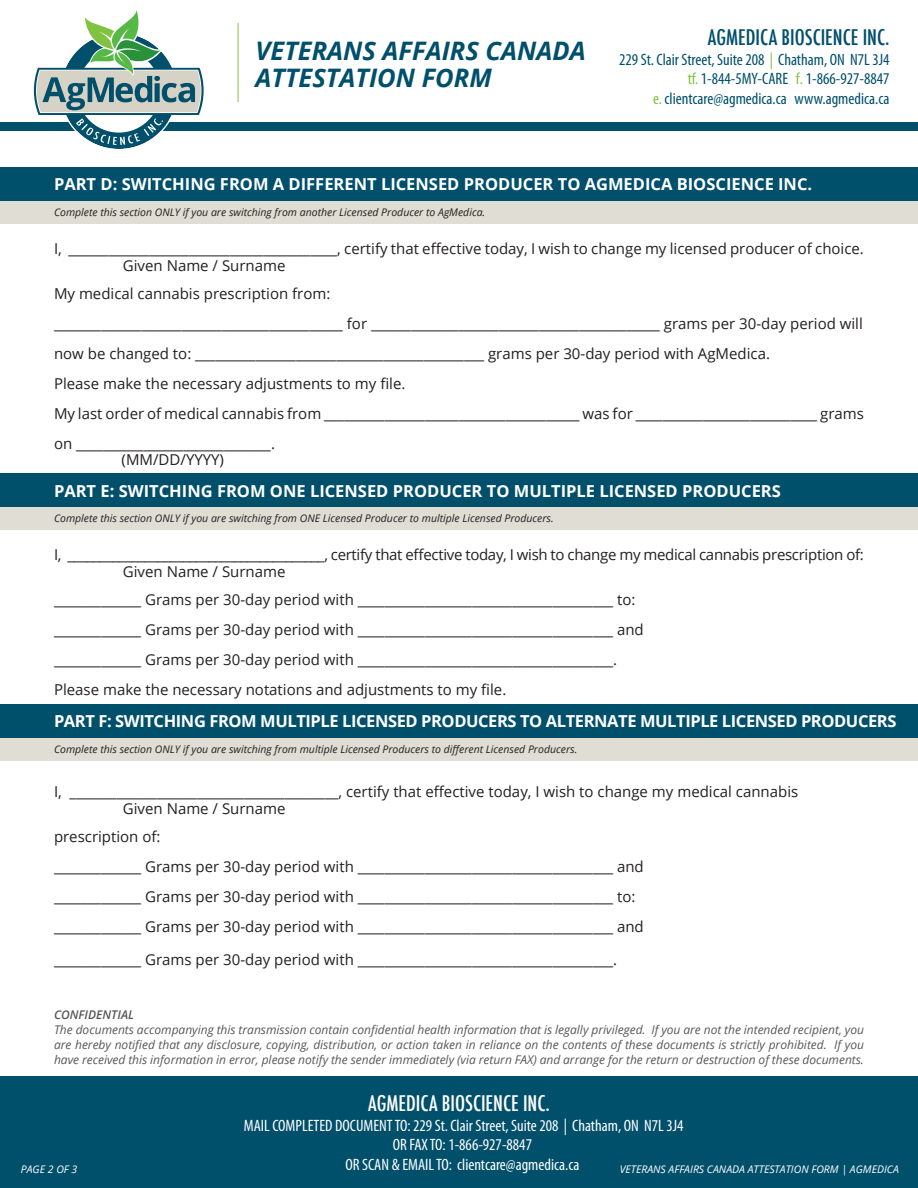
<style>
.page{position:relative;width:918px;height:1188px;background:#fff}
.page>*{position:absolute;margin:0;border:0;box-sizing:border-box;transform-origin:0 0}
.t1{font:italic 700 25.5px/27px "Open Sans";color:#004f6b}
.t2{font:500 condensed 21px "Futura";color:#004f6b}
.t3{font:500 condensed 21px "Futura";color:#fff}
.t4{font:700 16.5px "Open Sans";color:#fff}
.t5{font:condensed 16.5px "Myriad Pro";color:#fff}
.t6{font:condensed 16.5px "Myriad Pro";color:#004f6b}
.t7{font:700 16.5px "Open Sans";letter-spacing:-.025em;color:#fff}
.t8{font:15px "Open Sans";color:#231f20}
.t9{font:15px "Open Sans";letter-spacing:-.02em;color:#231f20}
.t10{font:italic 12px/15px "Open Sans";color:#57585a;text-align:justify}
.t11{font:italic 600 12px "Open Sans";color:#57585a}
.t12{font:italic 10.5px "Open Sans";color:#231f20}
.t13{font:italic 10.5px "Open Sans";color:#fff}
.s1{color:#81c340}
</style>
<div class="page">
<div style="left:0;top:122px;width:918px;height:8px;background:#004f6b"></div>
<hr style="left:238px;top:23px;width:1px;height:79px;background:#81c340">
<svg style="left:34px;top:10px;width:170px;height:139px"></svg>
<div style="left:0;top:167px;width:918px;height:34px;background:#004f6b"></div>
<div style="left:0;top:473px;width:918px;height:35px;background:#004f6b"></div>
<div style="left:0;top:704px;width:918px;height:34px;background:#004f6b"></div>
<div style="left:0;top:201px;width:918px;height:23px;background:#e0ddd4"></div>
<div style="left:0;top:507px;width:918px;height:23px;background:#e0ddd4"></div>
<div style="left:0;top:738px;width:918px;height:23px;background:#e0ddd4"></div>
<div style="left:0;top:1076px;width:918px;height:112px;background:#004f6b"></div>
<p class="t1" style="left:255px;top:37px;width:332px">VETERANS AFFAIRS CANADA<br>ATTESTATION FORM</p>
<p class="t2" style="left:708px;top:24px;width:183px">AGMEDICA BIOSCIENCE INC.</p>
<p class="t6" style="left:619px;top:50px;width:272px">229 St. Clair Street, Suite 208 <span class="s1">|</span> Chatham, ON N7L 3J4</p>
<p class="t6" style="left:688px;top:69px;width:203px"><span class="s1">tf.</span> 1-844-5MY-CARE <span class="s1">f.</span> 1-866-927-8847</p>
<p class="t6" style="left:653px;top:89px;width:238px"><span class="s1">e.</span> clientcare@agmedica.ca www.agmedica.ca</p>
<p class="t4" style="left:54px;top:173px;width:760px">PART D: SWITCHING FROM A DIFFERENT LICENSED PRODUCER TO AGMEDICA BIOSCIENCE INC.</p>
<p class="t12" style="left:54px;top:205px;width:433px">Complete this section ONLY if you are switching from another Licensed Producer to AgMedica.</p>
<p class="t8" style="left:54px;top:238px;width:811px">I, ________________________________________, certify that effective today, I wish to change my licensed producer of choice.</p>
<p class="t8" style="left:54px;top:283px;width:278px">My medical cannabis prescription from:</p>
<p class="t8" style="left:54px;top:313px;width:810px">___________________________________________ for ___________________________________________ grams per 30-day period will</p>
<p class="t8" style="left:54px;top:343px;width:718px">now be changed to: ___________________________________________ grams per 30-day period with AgMedica.</p>
<p class="t8" style="left:54px;top:373px;width:353px">Please make the necessary adjustments to my file.</p>
<p class="t8" style="left:54px;top:403px;width:812px">My last order of medical cannabis from ______________________________________ was for ___________________________ grams</p>
<p class="t8" style="left:54px;top:433px;width:223px">on _____________________________.</p>
<p class="t8" style="left:123px;top:256px;width:164px">Given Name / Surname</p>
<p class="t8" style="left:122px;top:449px;width:104px">(MM/DD/YYYY)</p>
<p class="t4" style="left:54px;top:479px;width:728px">PART E: SWITCHING FROM ONE LICENSED PRODUCER TO MULTIPLE LICENSED PRODUCERS</p>
<p class="t12" style="left:54px;top:511px;width:501px">Complete this section ONLY if you are switching from ONE Licensed Producer to multiple Licensed Producers.</p>
<p class="t9" style="left:54px;top:544px;width:811px">I, ________________________________________, certify that effective today, I wish to change my medical cannabis prescription of:</p>
<p class="t8" style="left:54px;top:589px;width:583px">_____________ Grams per 30-day period with ______________________________________ to:</p>
<p class="t8" style="left:54px;top:619px;width:591px">_____________ Grams per 30-day period with ______________________________________ and</p>
<p class="t8" style="left:54px;top:649px;width:565px">_____________ Grams per 30-day period with ______________________________________.</p>
<p class="t8" style="left:54px;top:679px;width:454px">Please make the necessary notations and adjustments to my file.</p>
<p class="t8" style="left:123px;top:562px;width:164px">Given Name / Surname</p>
<p class="t7" style="left:54px;top:710px;width:844px">PART F: SWITCHING FROM MULTIPLE LICENSED PRODUCERS TO ALTERNATE MULTIPLE LICENSED PRODUCERS</p>
<p class="t12" style="left:54px;top:742px;width:525px">Complete this section ONLY if you are switching from multiple Licensed Producers to different Licensed Producers.</p>
<p class="t8" style="left:54px;top:781px;width:746px">I, ________________________________________, certify that effective today, I wish to change my medical cannabis</p>
<p class="t8" style="left:54px;top:826px;width:108px">prescription of:</p>
<p class="t8" style="left:54px;top:856px;width:591px">_____________ Grams per 30-day period with ______________________________________ and</p>
<p class="t8" style="left:54px;top:886px;width:583px">_____________ Grams per 30-day period with ______________________________________ to:</p>
<p class="t8" style="left:54px;top:916px;width:591px">_____________ Grams per 30-day period with ______________________________________ and</p>
<p class="t8" style="left:54px;top:949px;width:565px">_____________ Grams per 30-day period with ______________________________________.</p>
<p class="t8" style="left:123px;top:798px;width:164px">Given Name / Surname</p>
<p class="t11" style="left:54px;top:1007px;width:82px">CONFIDENTIAL</p>
<p class="t10" style="left:54px;top:1022px;width:811px">The documents accompanying this transmission contain confidential health information that is legally privileged. If you are not the intended recipient, you are hereby notified that any disclosure, copying, distribution, or action taken in reliance on the contents of these documents is strictly prohibited. If you have received this information in error, please notify the sender immediately (via return FAX) and arrange for the return or destruction of these documents.</p>
<p class="t3" style="left:368px;top:1090px;width:183px">AGMEDICA BIOSCIENCE INC.</p>
<p class="t5" style="left:244px;top:1116px;width:441px">MAIL COMPLETED DOCUMENT TO: 229 St. Clair Street, Suite 208 | Chatham, ON N7L 3J4</p>
<p class="t5" style="left:393px;top:1135px;width:141px">OR FAX TO: 1-866-927-8847</p>
<p class="t5" style="left:345px;top:1155px;width:235px">OR SCAN &amp; EMAIL TO: clientcare@agmedica.ca</p>
<p class="t13" style="left:21px;top:1162px;width:58px">PAGE 2 OF 3</p>
<p class="t13" style="left:620px;top:1162px;width:281px">VETERANS AFFAIRS CANADA ATTESTATION FORM | AGMEDICA</p>
</div>
